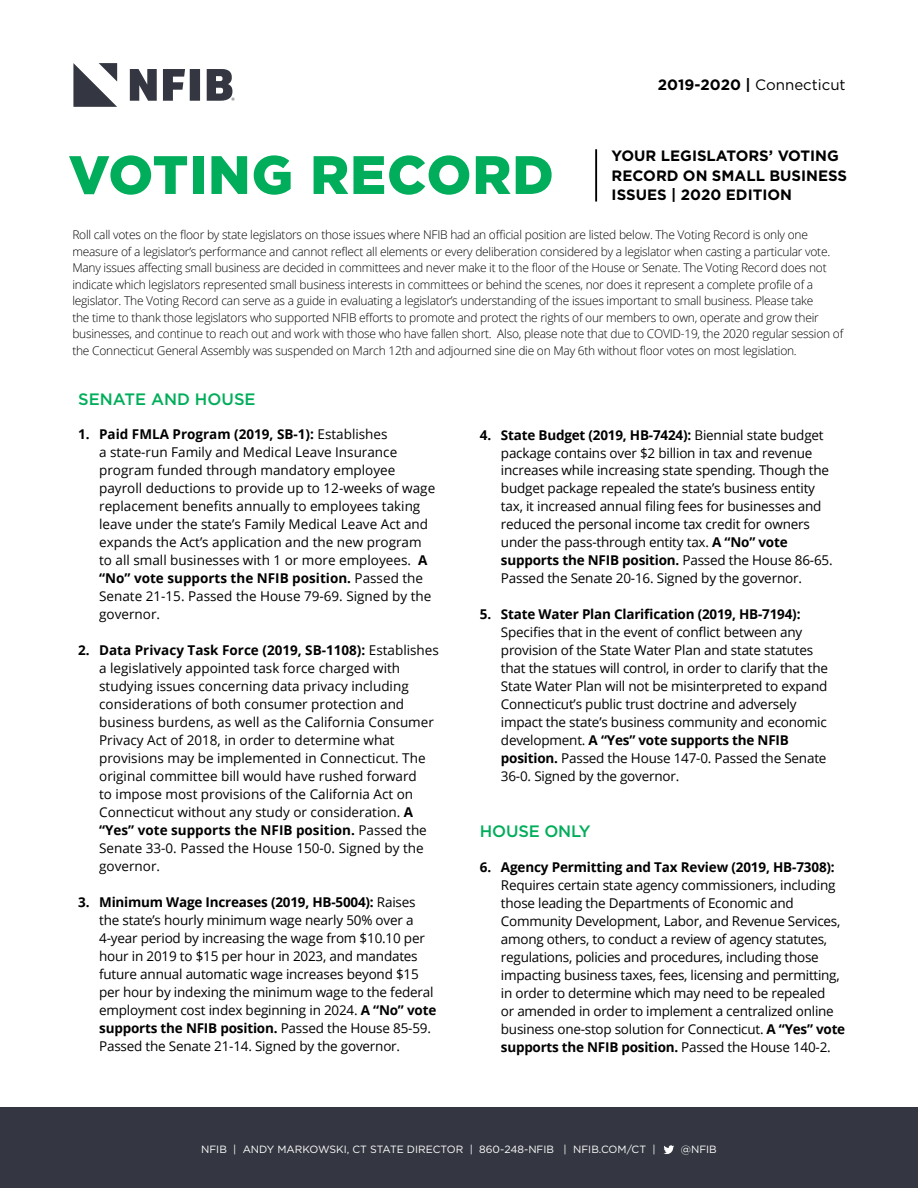
<style>
.page{position:relative;width:918px;height:1188px;background:#fff}
.page>*{position:absolute;margin:0;border:0;box-sizing:border-box;transform-origin:0 0}
.t1{font:900 54px "Gotham";letter-spacing:.02em;color:#00ad5a}
.t2{font:500 16.5px "Gotham";color:#00ad5a}
.t3{font:700 15px/19.5px "Gotham";color:#000}
.t4{font:15px "Gotham";color:#000}
.t5{font:13.5px/18px "Open Sans";letter-spacing:-.015em;color:#000}
.t6{font:700 13.5px "Open Sans";letter-spacing:-.01em;color:#000}
.t7{font:300 12px/16.5px "Open Sans";letter-spacing:-.02em;color:#000}
.t8{font:10.5px "Gotham";color:#fff}
.s1{font-weight:700}
</style>
<div class="page">
<div style="left:0;top:1107px;width:918px;height:81px;background:#343741"></div>
<svg style="left:663px;top:1145px;width:11px;height:9px"></svg>
<hr style="left:595px;top:149px;width:2px;height:53px;background:#000">
<svg style="left:73px;top:63px;width:44px;height:44px"></svg>
<svg style="left:130px;top:69px;width:27px;height:32px"></svg>
<svg style="left:163px;top:69px;width:37px;height:32px"></svg>
<svg style="left:207px;top:69px;width:28px;height:32px"></svg>
<h1 class="t1" style="left:69px;top:138px;width:487px">VOTING RECORD</h1>
<p class="t4" style="left:658px;top:75px;width:189px"><span class="s1">2019-2020 |</span> Connecticut</p>
<p class="t3" style="left:612px;top:146px;width:237px">YOUR LEGISLATORS’ VOTING<br>RECORD ON SMALL BUSINESS<br>ISSUES | 2020 EDITION</p>
<p class="t7" style="left:72px;top:227px;width:772px">Roll call votes on the floor by state legislators on those issues where NFIB had an official position are listed below. The Voting Record is only one measure of a legislator’s performance and cannot reflect all elements or every deliberation considered by a legislator when casting a particular vote.<br>Many issues affecting small business are decided in committees and never make it to the floor of the House or Senate. The Voting Record does not indicate which legislators represented small business interests in committees or behind the scenes, nor does it represent a complete profile of a legislator. The Voting Record can serve as a guide in evaluating a legislator’s understanding of the issues important to small business. Please take<br>the time to thank those legislators who supported NFIB efforts to promote and protect the rights of our members to own, operate and grow their businesses, and continue to reach out and work with those who have fallen short. Also, please note that due to COVID-19, the 2020 regular session of the Connecticut General Assembly was suspended on March 12th and adjourned sine die on May 6th without floor votes on most legislation.</p>
<p class="t2" style="left:78px;top:388px;width:179px">SENATE AND HOUSE</p>
<p class="t5" style="left:99px;top:425px;width:338px;text-indent:-21px"><span class="s1">1. Paid FMLA Program (2019, SB-1):</span> Establishes<br>a state-run Family and Medical Leave Insurance program funded through mandatory employee payroll deductions to provide up to 12-weeks of wage replacement benefits annually to employees taking leave under the state’s Family Medical Leave Act and expands the Act’s application and the new program to all small businesses with 1 or more employees. <span class="s1">A “No” vote supports the NFIB position.</span> Passed the Senate 21-15. Passed the House 79-69. Signed by the governor.</p>
<p class="t5" style="left:99px;top:641px;width:341px;text-indent:-21px"><span class="s1">2. Data Privacy Task Force (2019, SB-1108):</span> Establishes a legislatively appointed task force charged with studying issues concerning data privacy including considerations of both consumer protection and business burdens, as well as the California Consumer Privacy Act of 2018, in order to determine what provisions may be implemented in Connecticut. The original committee bill would have rushed forward<br>to impose most provisions of the California Act on Connecticut without any study or consideration. <span class="s1">A “Yes” vote supports the NFIB position.</span> Passed the Senate 33-0. Passed the House 150-0. Signed by the governor.</p>
<p class="t5" style="left:99px;top:893px;width:339px;text-indent:-21px"><span class="s1">3. Minimum Wage Increases (2019, HB-5004):</span> Raises the state’s hourly minimum wage nearly 50% over a 4-year period by increasing the wage from $10.10 per hour in 2019 to $15 per hour in 2023, and mandates future annual automatic wage increases beyond $15 per hour by indexing the minimum wage to the federal employment cost index beginning in 2024. <span class="s1">A “No” vote supports the NFIB position.</span> Passed the House 85-59.<br>Passed the Senate 21-14. Signed by the governor.</p>
<p class="t5" style="left:501px;top:425px;width:333px;text-indent:-21px"><span class="s1">4. State Budget (2019, HB-7424):</span> Biennial state budget package contains over $2 billion in tax and revenue increases while increasing state spending. Though the budget package repealed the state’s business entity tax, it increased annual filing fees for businesses and reduced the personal income tax credit for owners under the pass-through entity tax. <span class="s1">A “No” vote supports the NFIB position.</span> Passed the House 86-65.<br>Passed the Senate 20-16. Signed by the governor.</p>
<p class="t6" style="left:480px;top:605px;width:322px">5. State Water Plan Clarification (2019, HB-7194):</p>
<p class="t5" style="left:501px;top:623px;width:329px">Specifies that in the event of conflict between any provision of the State Water Plan and state statutes that the statues will control, in order to clarify that the State Water Plan will not be misinterpreted to expand Connecticut’s public trust doctrine and adversely impact the state’s business community and economic development. <span class="s1">A “Yes” vote supports the NFIB position.</span> Passed the House 147-0. Passed the Senate 36-0. Signed by the governor.</p>
<p class="t2" style="left:480px;top:820px;width:112px">HOUSE ONLY</p>
<p class="t6" style="left:480px;top:857px;width:356px">6. Agency Permitting and Tax Review (2019, HB-7308):</p>
<p class="t5" style="left:501px;top:875px;width:346px">Requires certain state agency commissioners, including those leading the Departments of Economic and Community Development, Labor, and Revenue Services, among others, to conduct a review of agency statutes, regulations, policies and procedures, including those impacting business taxes, fees, licensing and permitting, in order to determine which may need to be repealed<br>or amended in order to implement a centralized online business one-stop solution for Connecticut. <span class="s1">A “Yes” vote supports the NFIB position.</span> Passed the House 140-2.</p>
<p class="t8" style="left:201px;top:1142px;width:456px">NFIB | ANDY MARKOWSKI, CT STATE DIRECTOR | 860-248-NFIB | NFIB.COM/CT |</p>
<p class="t8" style="left:681px;top:1142px;width:38px">@NFIB</p>
</div>
